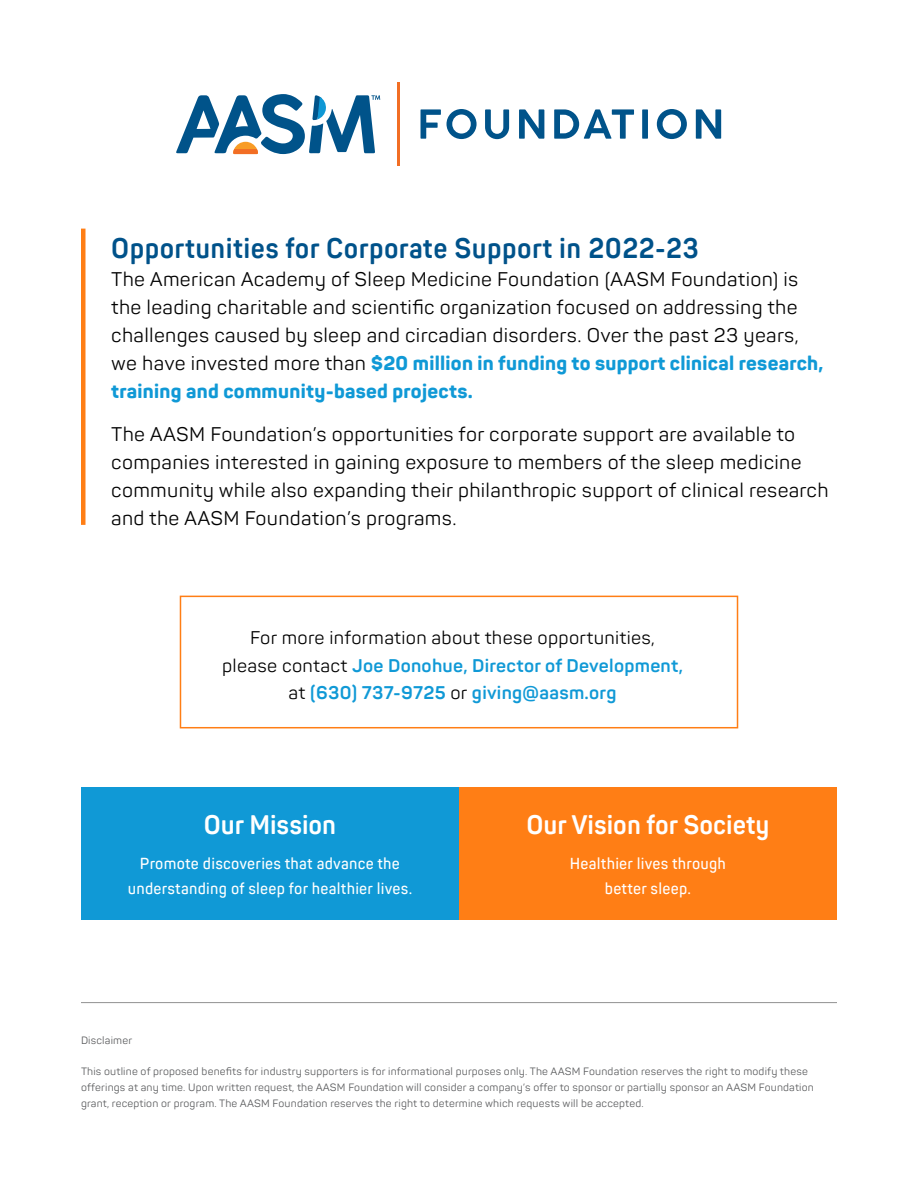
<style>
.page{position:relative;width:918px;height:1188px;background:#fff}
.page>*{position:absolute;margin:0;border:0;box-sizing:border-box;transform-origin:0 0}
.t1{font:700 28.05px "Panton Narrow";letter-spacing:.015em;color:#00528a}
.t2{font:700 26.55px "Panton Narrow";color:#fff}
.t3{font:19.5px/28px "Panton";letter-spacing:.015em;color:#000}
.t4{font:700 18.15px/27.5px "Panton";letter-spacing:.015em;color:#1099d6;text-align:center}
.t5{font:600 15.75px/24.9px "Panton Narrow";letter-spacing:.015em;color:#fff;text-align:center}
.t6{font:10.5px/15.9px "Panton";letter-spacing:.015em;color:#58595b}
.s1{font-weight:800;color:#1099d6}
.s2{font-weight:400;color:#000}
</style>
<div class="page">
<div style="left:81px;top:229px;width:5px;height:296px;background:#ff7e15"></div>
<hr style="left:81px;top:1002px;width:756px;height:1px;background:#000">
<svg style="left:421px;top:109px;width:20px;height:30px"></svg>
<svg style="left:447px;top:109px;width:30px;height:30px"></svg>
<svg style="left:485px;top:109px;width:24px;height:30px"></svg>
<svg style="left:519px;top:109px;width:25px;height:30px"></svg>
<svg style="left:554px;top:109px;width:80px;height:30px"></svg>
<div style="left:642px;top:109px;width:6px;height:30px;background:#00538a"></div>
<svg style="left:657px;top:109px;width:30px;height:30px"></svg>
<svg style="left:696px;top:109px;width:25px;height:30px"></svg>
<hr style="left:398px;top:82px;width:2px;height:84px;background:#f26e24">
<svg style="left:176px;top:94px;width:204px;height:60px"></svg>
<div style="left:81px;top:787px;width:378px;height:132px;background:#1099d6"></div>
<div style="left:459px;top:787px;width:378px;height:132px;background:#ff7e15"></div>
<div style="left:180px;top:596px;width:558px;height:132px;border:2px solid #ff7e15"></div>
<h1 class="t1" style="left:111px;top:231px;width:589px">Opportunities for Corporate Support in 2022-23</h1>
<p class="t3" style="left:111px;top:265px;width:714px">The American Academy of Sleep Medicine Foundation (AASM Foundation) is the leading charitable and scientific organization focused on addressing the challenges caused by sleep and circadian disorders. Over the past 23 years, we have invested more than <span class="s1">$20 million in funding to support clinical research, training and community-based projects.</span></p>
<p class="t3" style="left:111px;top:420px;width:719px">The AASM Foundation’s opportunities for corporate support are available to companies interested in gaining exposure to members of the sleep medicine community while also expanding their philanthropic support of clinical research and the AASM Foundation’s programs.</p>
<p class="t4" style="left:222px;top:624px;width:462px"><span class="s2">For more information about these opportunities, please contact</span> Joe Donohue, Director of Development, <span class="s2">at</span> (630) 737-9725 <span class="s2">or</span> giving@aasm.org</p>
<h2 class="t2" style="left:204px;top:808px;width:134px">Our Mission</h2>
<p class="t5" style="left:128px;top:851px;width:286px">Promote discoveries that advance the understanding of sleep for healthier lives.</p>
<h2 class="t2" style="left:526px;top:808px;width:245px">Our Vision for Society</h2>
<p class="t5" style="left:570px;top:851px;width:158px">Healthier lives through better sleep.</p>
<p class="t6" style="left:81px;top:1032px;width:53px">Disclaimer</p>
<p class="t6" style="left:81px;top:1063px;width:734px">This outline of proposed benefits for industry supporters is for informational purposes only. The AASM Foundation reserves the right to modify these offerings at any time. Upon written request, the AASM Foundation will consider a company’s offer to sponsor or partially sponsor an AASM Foundation grant, reception or program. The AASM Foundation reserves the right to determine which requests will be accepted.</p>
</div>
